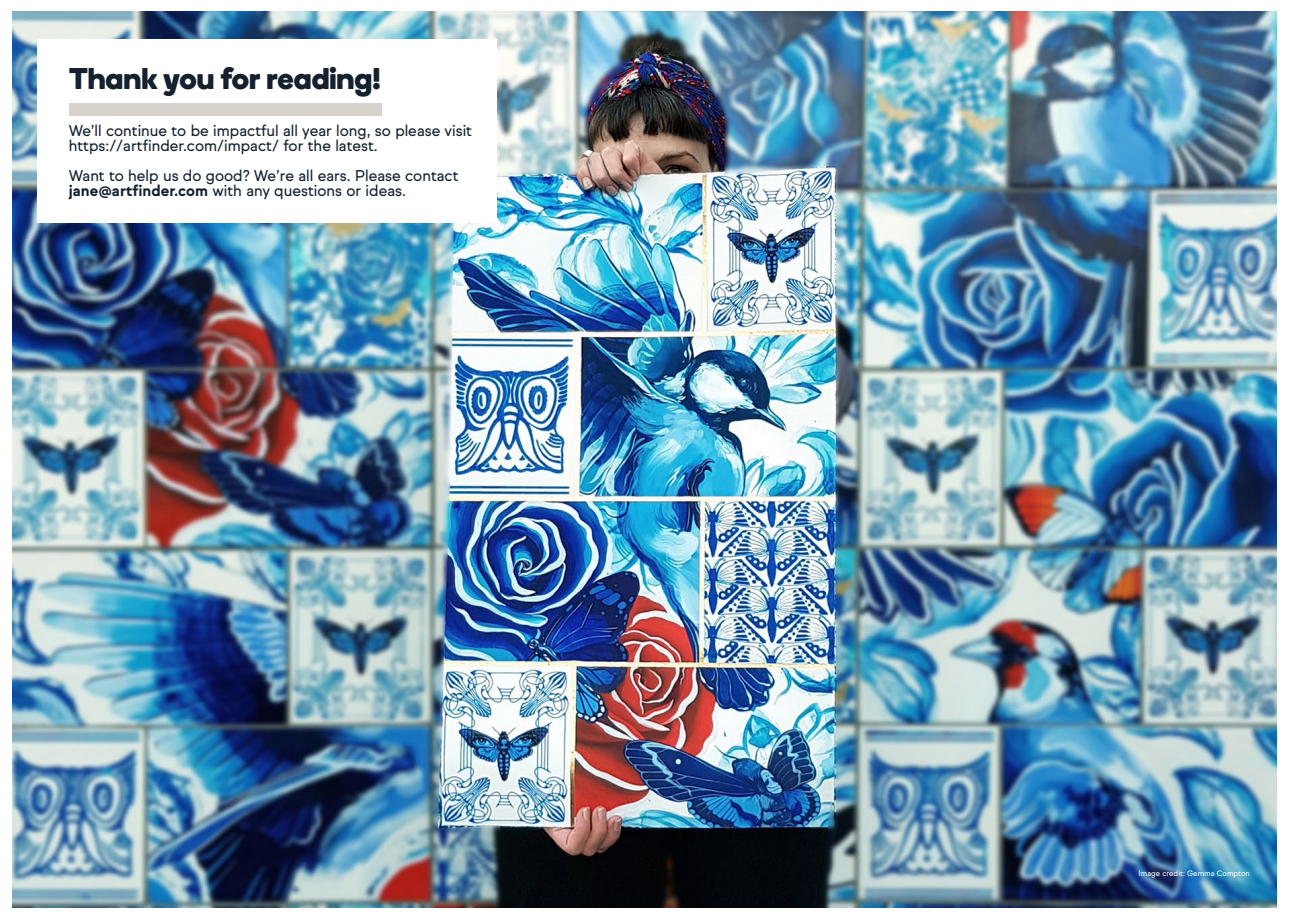
<style>
.page{position:relative;width:1289px;height:919px;background:#fff}
.page>*{position:absolute;margin:0;border:0;box-sizing:border-box;transform-origin:0 0}
.t1{font:30px "Boing";color:#15212f}
.t2{font:15px/15px "Sul Sans";color:#15212f}
.t3{font:7.5px "Sul Sans";color:#fff}
.s1{font-weight:700}
</style>
<div class="page">
<img style="left:13px;top:12px;width:1263px;height:895px">
<div style="left:38px;top:40px;width:459px;height:183px;background:#fff"></div>
<div style="left:69px;top:103px;width:312px;height:12px;background:#d7d2cb"></div>
<h1 class="t1" style="left:69px;top:56px;width:313px">Thank you for reading!</h1>
<p class="t2" style="left:69px;top:123px;width:405px">We’ll continue to be impactful all year long, so please visit https://artfinder.com/impact/ for the latest.</p>
<p class="t2" style="left:69px;top:168px;width:391px">Want to help us do good? We’re all ears. Please contact <span class="s1">jane@artfinder.com</span> with any questions or ideas.</p>
<p class="t3" style="left:1138px;top:868px;width:112px">Image credit: Gemma Compton</p>
</div>
